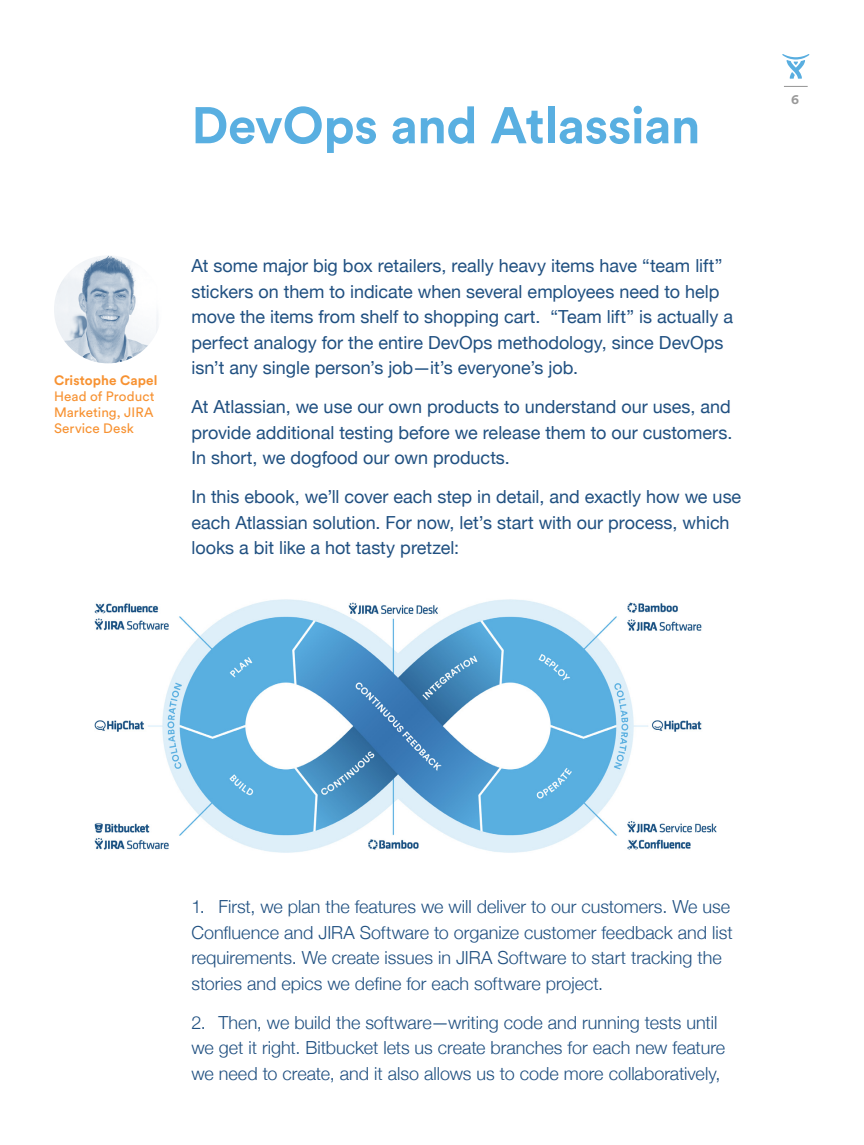
<style>
.page{position:relative;width:864px;height:1145px;background:#fff}
.page>*{position:absolute;margin:0;border:0;box-sizing:border-box;transform-origin:0 0}
.t1{font:700 51px "Circular Pro";letter-spacing:-.01em;color:#59afe1}
.t2{font:18px/25.5px "Helvetica Neue";color:#205081}
.t3{font:300 18px/25.5px "Helvetica Neue";color:#205081}
.t4{font:13.5px/16.2px "Circular Pro";letter-spacing:.005em;color:#f79232;text-align:justify}
.t5{font:700 13.5px "Circular Pro";letter-spacing:.005em;color:#f79232}
.t6{font:700 13.5px "Circular Pro";color:#999}
</style>
<div class="page">
<svg style="left:782px;top:54px;width:27px;height:25px"></svg>
<svg style="left:784px;top:86px;width:24px;height:1px"></svg>
<img style="left:54px;top:255px;width:108px;height:108px;border-radius:54px">
<img style="left:94px;top:599px;width:623px;height:254px">
<h1 class="t1" style="left:191px;top:90px;width:511px">DevOps and Atlassian</h1>
<p class="t5" style="left:54px;top:371px;width:105px">Cristophe Capel</p>
<p class="t4" style="left:54px;top:387px;width:102px">Head of Product Marketing, JIRA Service Desk</p>
<p class="t2" style="left:191px;top:254px;width:543px">At some major big box retailers, really heavy items have “team lift” stickers on them to indicate when several employees need to help move the items from shelf to shopping cart. “Team lift” is actually a perfect analogy for the entire DevOps methodology, since DevOps isn’t any single person’s job—it’s everyone’s job.</p>
<p class="t2" style="left:191px;top:395px;width:543px;text-align:justify">At Atlassian, we use our own products to understand our uses, and provide additional testing before we release them to our customers.<br>In short, we dogfood our own products.</p>
<p class="t2" style="left:191px;top:485px;width:551px">In this ebook, we’ll cover each step in detail, and exactly how we use each Atlassian solution. For now, let’s start with our process, which looks a bit like a hot tasty pretzel:</p>
<p class="t6" style="left:791px;top:90px;width:9px">6</p>
<p class="t3" style="left:191px;top:893px;width:543px">1. First, we plan the features we will deliver to our customers. We use Confluence and JIRA Software to organize customer feedback and list requirements. We create issues in JIRA Software to start tracking the stories and epics we define for each software project.</p>
<p class="t3" style="left:191px;top:1008px;width:535px">2. Then, we build the software—writing code and running tests until we get it right. Bitbucket lets us create branches for each new feature we need to create, and it also allows us to code more collaboratively,</p>
</div>
